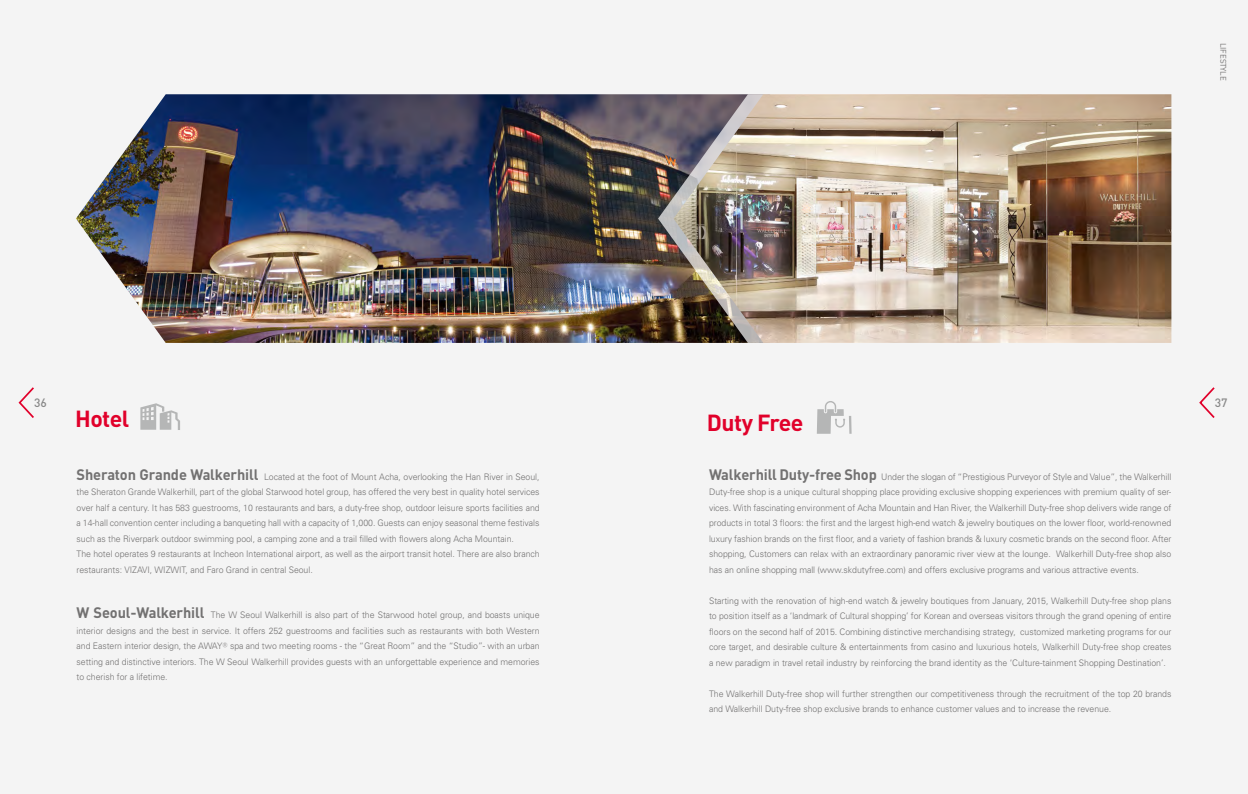
<style>
.page{position:relative;width:1248px;height:794px;background:#fff}
.page>*{position:absolute;margin:0;border:0;box-sizing:border-box;transform-origin:0 0}
.t1{font:700 23px "DIN";letter-spacing:-.025em;color:#e1002a}
.t2{font:500 12px "DIN";color:#898989}
.t3{font:300 9px/15.5px "Univers";letter-spacing:-.005em;color:#727171;text-align:justify}
.t4{font:8px "DIN";color:#727171}
.s1{font-family:"DIN";font-weight:700;font-size:15px}
</style>
<div class="page">
<div style="left:0;top:0;width:1247px;height:794px;background:#f4f4f4"></div>
<img style="left:76px;top:94px;width:582px;height:249px">
<img style="left:658px;top:94px;width:15px;height:249px">
<img style="left:673px;top:94px;width:498px;height:249px">
<svg style="left:140px;top:403px;width:40px;height:27px"></svg>
<svg style="left:817px;top:401px;width:34px;height:33px"></svg>
<svg style="left:1199px;top:387px;width:16px;height:31px"></svg>
<svg style="left:18px;top:387px;width:16px;height:31px"></svg>
<p class="t4" style="left:1228px;top:43px;width:38px;rotate:90deg">Lifestyle</p>
<h2 class="t2" style="left:34px;top:395px;width:14px">36</h2>
<h2 class="t2" style="left:1214px;top:395px;width:14px">37</h2>
<h1 class="t1" style="left:75px;top:404px;width:56px">Hotel</h1>
<p class="t3" style="left:77px;top:468px;width:464px;text-align:left"><span class="s1">Sheraton Grande Walkerhill</span> Located at the foot of Mount Acha, overlooking the Han River in Seoul, the Sheraton Grande Walkerhill, part of the global Starwood hotel group, has offered the very best in quality hotel services over half a century. It has 583 guestrooms, 10 restaurants and bars, a duty-free shop, outdoor leisure sports facilities and a 14-hall convention center including a banqueting hall with a capacity of 1,000. Guests can enjoy seasonal theme festivals such as the Riverpark outdoor swimming pool, a camping zone and a trail filled with flowers along Acha Mountain.<br>The hotel operates 9 restaurants at Incheon International airport, as well as the airport transit hotel. There are also branch restaurants: VIZAVI, WIZWIT, and Faro Grand in central Seoul.</p>
<p class="t3" style="left:77px;top:607px;width:464px"><span class="s1">W Seoul-Walkerhill</span> The W Seoul Walkerhill is also part of the Starwood hotel group, and boasts unique interior designs and the best in service. It offers 252 guestrooms and facilities such as restaurants with both Western and Eastern interior design, the AWAY<sup>Ⓡ</sup>⃞spa and two meeting rooms - the “Great Room” and the “Studio”- with an urban setting and distinctive interiors. The W Seoul Walkerhill provides guests with an unforgettable experience and memories to cherish for a lifetime.</p>
<h1 class="t1" style="left:707px;top:407px;width:98px">Duty Free</h1>
<p class="t3" style="left:709px;top:468px;width:464px"><span class="s1">Walkerhill Duty-free Shop</span> Under the slogan of “Prestigious Purveyor of Style and Value”, the Walkerhill Duty-free shop is a unique cultural shopping place providing exclusive shopping experiences with premium quality of ser&shy;vices. With fascinating environment of Acha Mountain and Han River, the Walkerhill Duty-free shop delivers wide range of products in total 3 floors: the first and the largest high-end watch &amp; jewelry boutiques on the lower floor, world-renowned luxury fashion brands on the first floor, and a variety of fashion brands &amp; luxury cosmetic brands on the second floor. After shopping, Customers can relax with an extraordinary panoramic river view at the lounge. Walkerhill Duty-free shop also has an online shopping mall (www.skdutyfree.com) and offers exclusive programs and various attractive events.</p>
<p class="t3" style="left:709px;top:592px;width:464px">Starting with the renovation of high-end watch &amp; jewelry boutiques from January, 2015, Walkerhill Duty-free shop plans to position itself as a ‘landmark of Cultural shopping’ for Korean and overseas visitors through the grand opening of entire floors on the second half of 2015. Combining distinctive merchandising strategy, customized marketing programs for our core target, and desirable culture &amp; entertainments from casino and luxurious hotels, Walkerhill Duty-free shop creates a new paradigm in travel retail industry by reinforcing the brand identity as the ‘Culture-tainment Shopping Destination’.</p>
<p class="t3" style="left:709px;top:685px;width:464px">The Walkerhill Duty-free shop will further strengthen our competitiveness through the recruitment of the top 20 brands and Walkerhill Duty-free shop exclusive brands to enhance customer values and to increase the revenue.</p>
</div>
